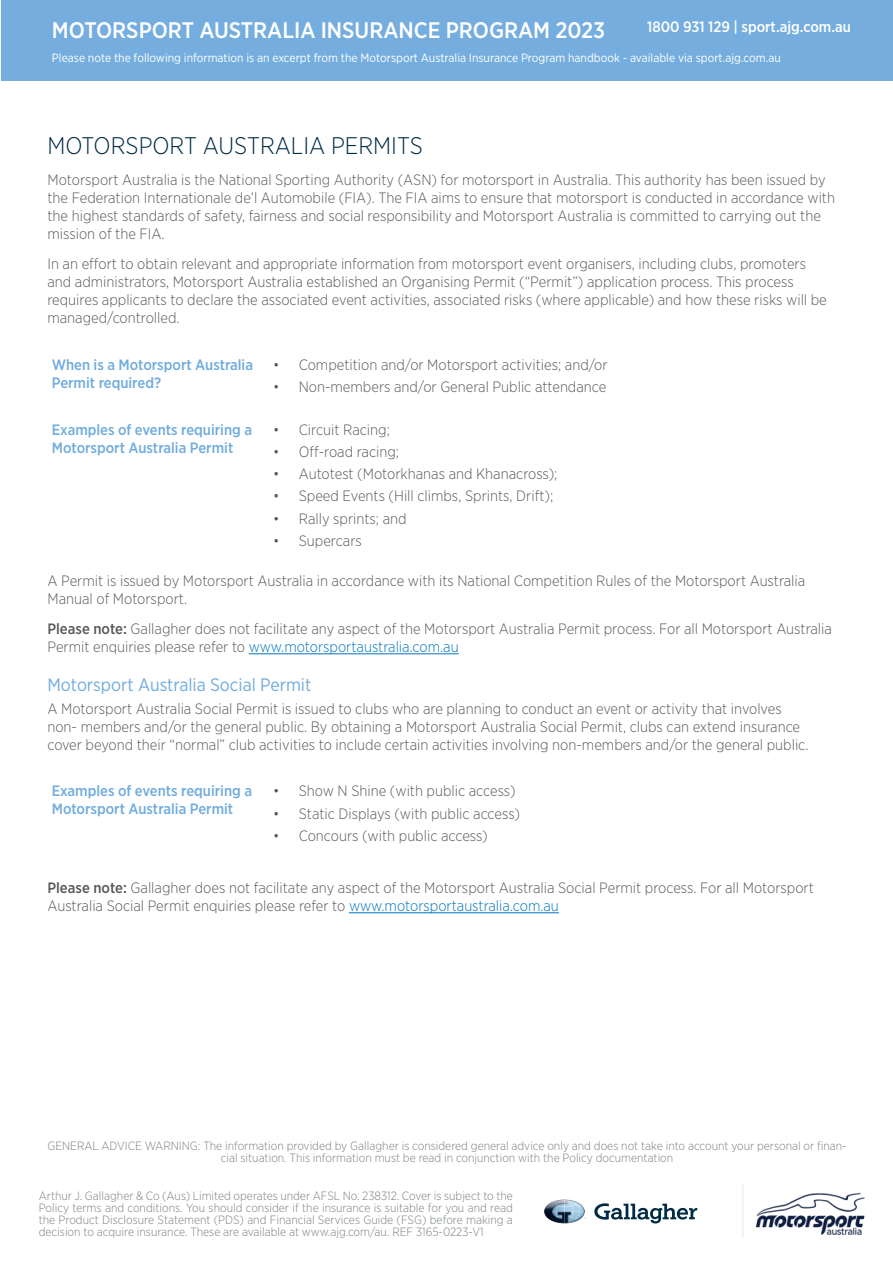
<style>
.page{position:relative;width:893px;height:1263px;background:#fff}
.page>*{position:absolute;margin:0;border:0;box-sizing:border-box;transform-origin:0 0}
.t1{font:300 24px "Gotham Narrow";color:#002b44}
.t2{font:500 22.5px "Gotham Narrow";color:#fff}
.t3{font:18px "Gotham Narrow";color:#70acde}
.t4{font:300 15px/18px "Gotham Narrow";color:#58595b}
.t5{font:500 15px/18px "Gotham Narrow";color:#70acde}
.t6{font:500 15px "Gotham Narrow";color:#fff}
.t7{font:300 12px/12px "Gotham Narrow";color:#7c8182;text-align:justify}
.t8{font:12px "Gotham Narrow";color:#fff}
.s1{font-weight:500}
.s2{color:#0075bc}
</style>
<div class="page">
<div style="left:1px;top:0;width:892px;height:81px;background:#75aede"></div>
<img style="left:755px;top:1193px;width:110px;height:42px">
<svg style="left:594px;top:1203px;width:103px;height:20px"></svg>
<img style="left:544px;top:1199px;width:41px;height:24px">
<hr style="left:742px;top:1183px;width:1px;height:55px;background:#e6e7e8">
<hr style="left:249px;top:653px;width:210px;height:1px;background:#0075bc">
<hr style="left:349px;top:912px;width:210px;height:1px;background:#0075bc">
<h2 class="t2" style="left:52px;top:16px;width:555px">MOTORSPORT AUSTRALIA INSURANCE PROGRAM 2023</h2>
<p class="t6" style="left:647px;top:18px;width:205px">1800 931 129 | sport.ajg.com.au</p>
<p class="t8" style="left:52px;top:50px;width:730px">Please note the following information is an excerpt from the Motorsport Australia Insurance Program handbook - available via sport.ajg.com.au</p>
<h1 class="t1" style="left:47px;top:131px;width:377px">MOTORSPORT AUSTRALIA PERMITS</h1>
<p class="t4" style="left:47px;top:170px;width:789px">Motorsport Australia is the National Sporting Authority (ASN) for motorsport in Australia. This authority has been issued by the Federation Internationale de’l Automobile (FIA). The FIA aims to ensure that motorsport is conducted in accordance with the highest standards of safety, fairness and social responsibility and Motorsport Australia is committed to carrying out the mission of the FIA.</p>
<p class="t4" style="left:47px;top:255px;width:781px">In an effort to obtain relevant and appropriate information from motorsport event organisers, including clubs, promoters and administrators, Motorsport Australia established an Organising Permit (“Permit”) application process. This process requires applicants to declare the associated event activities, associated risks (where applicable) and how these risks will be managed/controlled.</p>
<p class="t5" style="left:52px;top:355px;width:203px">When is a Motorsport Australia<br>Permit required?</p>
<p class="t4" style="left:273px;top:355px;width:336px">• Competition and/or Motorsport activities; and/or</p>
<p class="t4" style="left:273px;top:378px;width:335px">• Non-members and/or General Public attendance</p>
<p class="t5" style="left:52px;top:420px;width:202px">Examples of events requiring a<br>Motorsport Australia Permit</p>
<p class="t4" style="left:273px;top:420px;width:118px">• Circuit Racing;</p>
<p class="t4" style="left:273px;top:442px;width:127px">• Off-road racing;</p>
<p class="t4" style="left:273px;top:464px;width:286px">• Autotest (Motorkhanas and Khanacross);</p>
<p class="t4" style="left:273px;top:487px;width:282px">• Speed Events (Hill climbs, Sprints, Drift);</p>
<p class="t4" style="left:273px;top:509px;width:135px">• Rally sprints; and</p>
<p class="t4" style="left:273px;top:531px;width:90px">• Supercars</p>
<p class="t4" style="left:47px;top:571px;width:759px">A Permit is issued by Motorsport Australia in accordance with its National Competition Rules of the Motorsport Australia<br>Manual of Motorsport.</p>
<p class="t4" style="left:47px;top:620px;width:786px"><span class="s1">Please note:</span> Gallagher does not facilitate any aspect of the Motorsport Australia Permit process. For all Motorsport Australia<br>Permit enquiries please refer to <span class="s2">www.motorsportaustralia.com.au</span></p>
<p class="t3" style="left:47px;top:674px;width:265px">Motorsport Australia Social Permit</p>
<p class="t4" style="left:47px;top:699px;width:763px">A Motorsport Australia Social Permit is issued to clubs who are planning to conduct an event or activity that involves non- members and/or the general public. By obtaining a Motorsport Australia Social Permit, clubs can extend insurance cover beyond their “normal” club activities to include certain activities involving non-members and/or the general public.</p>
<p class="t5" style="left:52px;top:782px;width:202px">Examples of events requiring a<br>Motorsport Australia Permit</p>
<p class="t4" style="left:273px;top:782px;width:244px">• Show N Shine (with public access)</p>
<p class="t4" style="left:273px;top:804px;width:248px">• Static Displays (with public access)</p>
<p class="t4" style="left:273px;top:826px;width:216px">• Concours (with public access)</p>
<p class="t4" style="left:47px;top:879px;width:768px"><span class="s1">Please note:</span> Gallagher does not facilitate any aspect of the Motorsport Australia Social Permit process. For all Motorsport<br>Australia Social Permit enquiries please refer to <span class="s2">www.motorsportaustralia.com.au</span></p>
<p class="t7" style="left:47px;top:1140px;width:801px;text-align:center">GENERAL ADVICE WARNING: The information provided by Gallagher is considered general advice only and does not take into account your personal or finan&shy;cial situation. This information must be read in conjunction with the Policy documentation</p>
<p class="t7" style="left:39px;top:1189px;width:476px">Arthur J. Gallagher &amp; Co (Aus) Limited operates under AFSL No. 238312. Cover is subject to the Policy terms and conditions. You should consider if the insurance is suitable for you and read the Product Disclosure Statement (PDS) and Financial Services Guide (FSG) before making a decision to acquire insurance. These are available at www.ajg.com/au. REF 3165-0223-V1</p>
</div>
